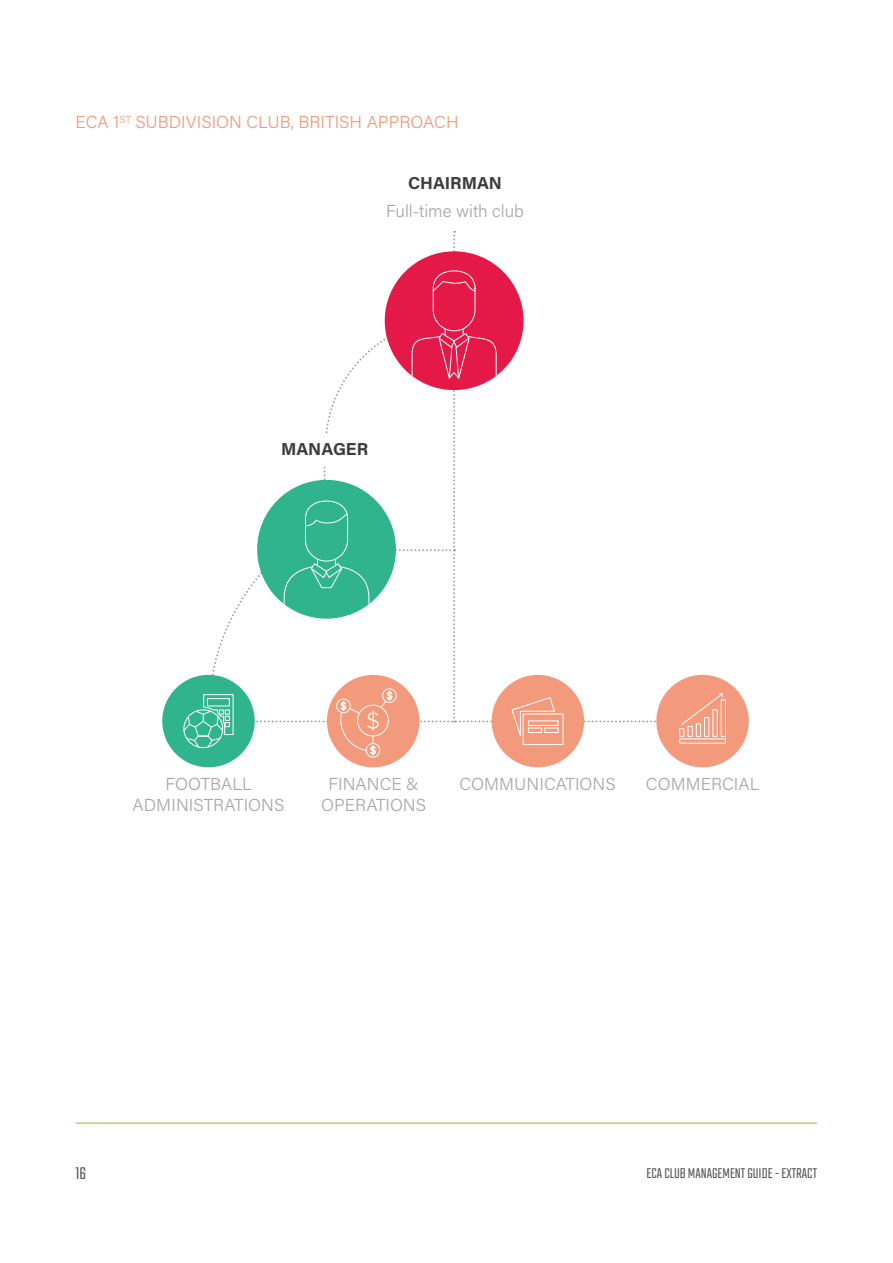
<style>
.page{position:relative;width:893px;height:1263px;background:#fff}
.page>*{position:absolute;margin:0;border:0;box-sizing:border-box;transform-origin:0 0}
.t1{font:300 18.9px "Teko";color:#545454}
.t2{font:300 17.25px/20.9px "Acumin Pro";color:#a8a8a7;text-align:center}
.t3{font:300 17.25px "Acumin Pro";color:#f39a7c}
.t4{font:700 17.25px "Acumin Pro";color:#3c3c3b}
.t5{font:300 15.75px "Teko";color:#545454}
</style>
<div class="page">
<hr style="left:76px;top:1123px;width:741px;height:1px;background:#94c23d">
<div style="left:162px;top:675px;width:93px;height:92px;background:#30b48e;border-radius:50%"></div>
<div style="left:327px;top:675px;width:92px;height:92px;background:#f39a7c;border-radius:50%"></div>
<div style="left:492px;top:675px;width:92px;height:92px;background:#f39a7c;border-radius:50%"></div>
<div style="left:656px;top:675px;width:93px;height:92px;background:#f39a7c;border-radius:50%"></div>
<div style="left:366px;top:743px;width:14px;height:15px;border:1px solid #fff;border-radius:50%"></div>
<svg style="left:183px;top:231px;width:543px;height:524px"></svg>
<div style="left:269px;top:433px;width:111px;height:31px;background:#fff"></div>
<p class="t3" style="left:76px;top:115px;width:385px">ECA 1<sup>ST</sup> SUBDIVISION CLUB, BRITISH APPROACH</p>
<p class="t4" style="left:408px;top:176px;width:95px">CHAIRMAN</p>
<p class="t2" style="left:386px;top:202px;width:139px">Full-time with club</p>
<p class="t4" style="left:281px;top:442px;width:89px">MANAGER</p>
<p class="t2" style="left:133px;top:774px;width:153px">FOOTBALL<br>ADMINISTRATIONS</p>
<p class="t2" style="left:321px;top:774px;width:106px">FINANCE &amp;<br>OPERATIONS</p>
<p class="t2" style="left:459px;top:774px;width:158px">COMMUNICATIONS</p>
<p class="t2" style="left:646px;top:774px;width:115px">COMMERCIAL</p>
<p class="t1" style="left:76px;top:1160px;width:12px">16</p>
<p class="t5" style="left:646px;top:1163px;width:172px">ECA CLUB MANAGEMENT GUIDE - EXTRACT</p>
</div>
